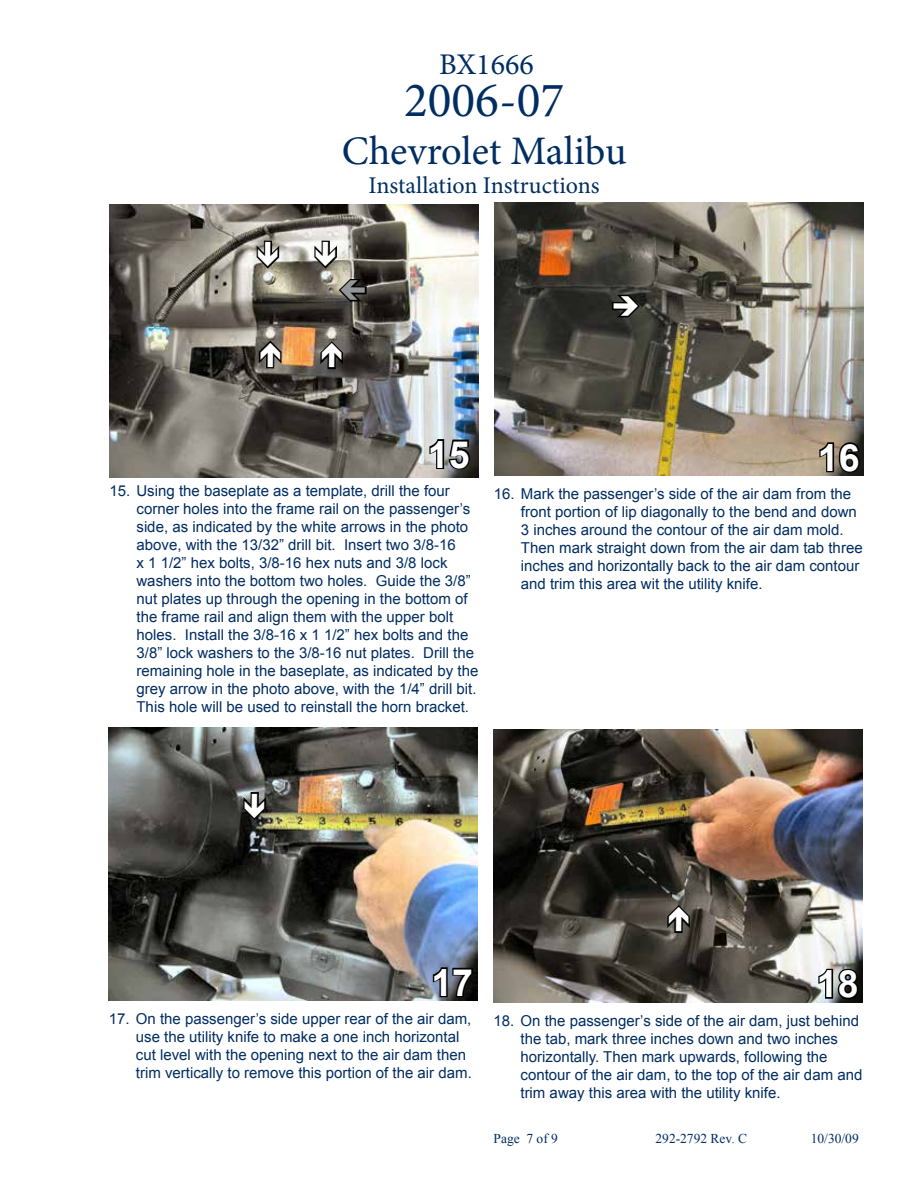
<style>
.page{position:relative;width:918px;height:1188px;background:#fff}
.page>*{position:absolute;margin:0;border:0;box-sizing:border-box;transform-origin:0 0}
.t1{font:49.5px "Minion Pro";color:#002d62}
.t2{font:40.5px "Minion Pro";color:#002d62}
.t3{font:700 37.5px "Arial";color:#fff}
.t4{font:30px "Minion Pro";color:#002d62}
.t5{font:24px "Minion Pro";color:#002d62}
.t6{font:15px/18px "Arial";color:#002d62}
.t7{font:13.5px "Times New Roman";color:#002d62}
</style>
<div class="page">
<img style="left:494px;top:202px;width:370px;height:274px">
<svg style="left:818px;top:441px;width:44px;height:33px"></svg>
<img style="left:494px;top:729px;width:369px;height:273px">
<svg style="left:817px;top:967px;width:43px;height:34px"></svg>
<img style="left:110px;top:204px;width:369px;height:273px">
<svg style="left:428px;top:438px;width:44px;height:33px"></svg>
<img style="left:108px;top:728px;width:369px;height:273px">
<svg style="left:431px;top:966px;width:43px;height:33px"></svg>
<svg style="left:610px;top:293px;width:32px;height:27px"></svg>
<svg style="left:665px;top:903px;width:28px;height:32px"></svg>
<svg style="left:254px;top:239px;width:28px;height:32px"></svg>
<svg style="left:257px;top:338px;width:27px;height:32px"></svg>
<svg style="left:318px;top:339px;width:28px;height:32px"></svg>
<svg style="left:312px;top:239px;width:56px;height:65px;background:#75726a"></svg>
<svg style="left:241px;top:791px;width:27px;height:31px"></svg>
<h3 class="t4" style="left:439px;top:45px;width:96px">BX1666</h3>
<h1 class="t1" style="left:404px;top:67px;width:162px">2006-07</h1>
<h2 class="t2" style="left:342px;top:124px;width:286px">Chevrolet Malibu</h2>
<h3 class="t5" style="left:369px;top:169px;width:232px">Installation Instructions</h3>
<h3 class="t3" style="left:428px;top:430px;width:43px">15</h3>
<h3 class="t3" style="left:818px;top:433px;width:43px">16</h3>
<p class="t6" style="left:136px;top:482px;width:343px;text-indent:-27px">15. Using the baseplate as a template, drill the four corner holes into the frame rail on the passenger’s side, as indicated by the white arrows in the photo above, with the 13/32” drill bit. Insert two 3/8-16<br>x 1 1/2” hex bolts, 3/8-16 hex nuts and 3/8 lock washers into the bottom two holes. Guide the 3/8” nut plates up through the opening in the bottom of the frame rail and align them with the upper bolt holes. Install the 3/8-16 x 1 1/2” hex bolts and the 3/8” lock washers to the 3/8-16 nut plates. Drill the remaining hole in the baseplate, as indicated by the grey arrow in the photo above, with the 1/4” drill bit.<br>This hole will be used to reinstall the horn bracket.</p>
<p class="t6" style="left:521px;top:485px;width:343px;text-indent:-27px">16. Mark the passenger’s side of the air dam from the front portion of lip diagonally to the bend and down 3 inches around the contour of the air dam mold.<br>Then mark straight down from the air dam tab three inches and horizontally back to the air dam contour and trim this area wit the utility knife.</p>
<h3 class="t3" style="left:431px;top:958px;width:43px">17</h3>
<p class="t6" style="left:136px;top:1010px;width:337px;text-indent:-27px">17. On the passenger’s side upper rear of the air dam, use the utility knife to make a one inch horizontal cut level with the opening next to the air dam then trim vertically to remove this portion of the air dam.</p>
<h3 class="t3" style="left:817px;top:959px;width:43px">18</h3>
<p class="t6" style="left:520px;top:1012px;width:343px;text-indent:-27px">18. On the passenger’s side of the air dam, just behind the tab, mark three inches down and two inches horizontally. Then mark upwards, following the contour of the air dam, to the top of the air dam and trim away this area with the utility knife.</p>
<p class="t7" style="left:494px;top:1130px;width:66px">Page 7 of 9</p>
<p class="t7" style="left:656px;top:1130px;width:93px">292-2792 Rev. C</p>
<p class="t7" style="left:811px;top:1130px;width:50px">10/30/09</p>
</div>
